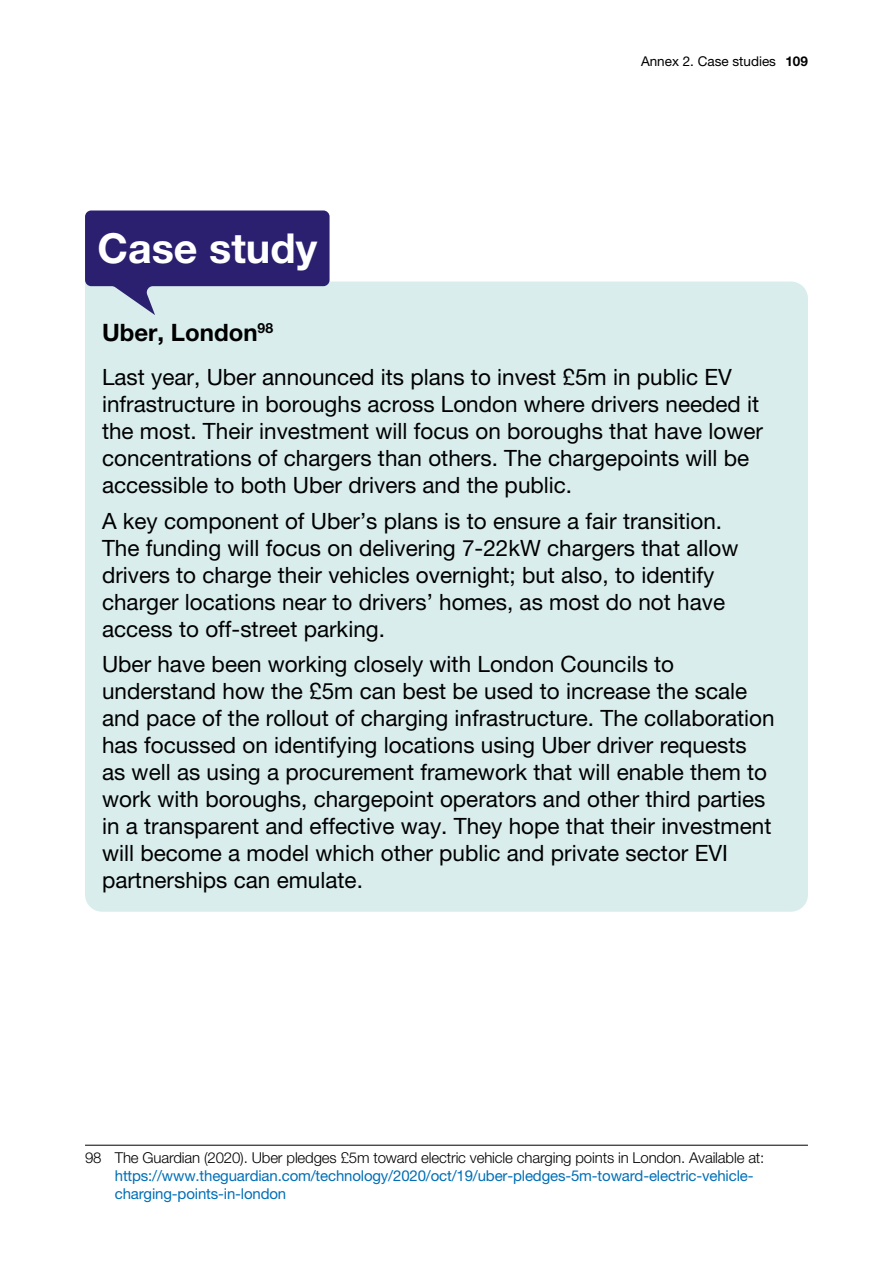
<style>
.page{position:relative;width:893px;height:1263px;background:#fff}
.page>*{position:absolute;margin:0;border:0;box-sizing:border-box;transform-origin:0 0}
.t1{font:700 41.4px "Helvetica Neue LT Pro";color:#fff}
.Case_study_header{font:700 24px "Helvetica Neue LT Pro";color:#000}
.Case_study_text{font:22.5px/27px "Helvetica Neue LT Pro";color:#000}
.Footnotes{font:15px/18px "Helvetica Neue LT Pro";letter-spacing:-.01em;color:#006fb7}
.t2{font:13.5px "Helvetica Neue LT Pro";color:#000}
.s1{font-weight:700}
.s2{font-weight:300;color:#000}
</style>
<div class="page">
<div style="left:85px;top:281px;width:723px;height:71px;background:#d8edec"></div>
<div style="left:85px;top:352px;width:723px;height:144px;background:#d8edec"></div>
<div style="left:85px;top:496px;width:723px;height:143px;background:#d8edec"></div>
<div style="left:85px;top:639px;width:723px;height:273px;background:#d8edec"></div>
<hr style="left:85px;top:1145px;width:723px;height:1px;background:#000">
<svg style="left:85px;top:210px;width:245px;height:105px;background:#585690"></svg>
<h1 class="t1" style="left:97px;top:223px;width:221px">Case study</h1>
<p class="Case_study_header" style="left:102px;top:318px;width:173px">Uber, London<sup>98</sup></p>
<p class="t2" style="left:641px;top:53px;width:168px">Annex 2. Case studies <span class="s1">109</span></p>
<p class="Case_study_text" style="left:102px;top:363px;width:662px">Last year, Uber announced its plans to invest £5m in public EV infrastructure in boroughs across London where drivers needed it the most. Their investment will focus on boroughs that have lower concentrations of chargers than others. The chargepoints will be accessible to both Uber drivers and the public.</p>
<p class="Case_study_text" style="left:102px;top:507px;width:638px">A key component of Uber’s plans is to ensure a fair transition.<br>The funding will focus on delivering 7-22kW chargers that allow drivers to charge their vehicles overnight; but also, to identify charger locations near to drivers’ homes, as most do not have access to off‑street parking.</p>
<p class="Case_study_text" style="left:102px;top:650px;width:674px">Uber have been working closely with London Councils to understand how the £5m can best be used to increase the scale and pace of the rollout of charging infrastructure. The collaboration has focussed on identifying locations using Uber driver requests as well as using a procurement framework that will enable them to work with boroughs, chargepoint operators and other third parties in a transparent and effective way. They hope that their investment will become a model which other public and private sector EVI partnerships can emulate.</p>
<p class="Footnotes" style="left:115px;top:1149px;width:651px;text-indent:-30px"><span class="s2">98 The Guardian (2020). Uber pledges £5m toward electric vehicle charging points in London. Available at: </span>https://www.theguardian.com/technology/2020/oct/19/uber-pledges-5m-toward-electric-vehicle&shy;charging-points-in-london</p>
</div>
